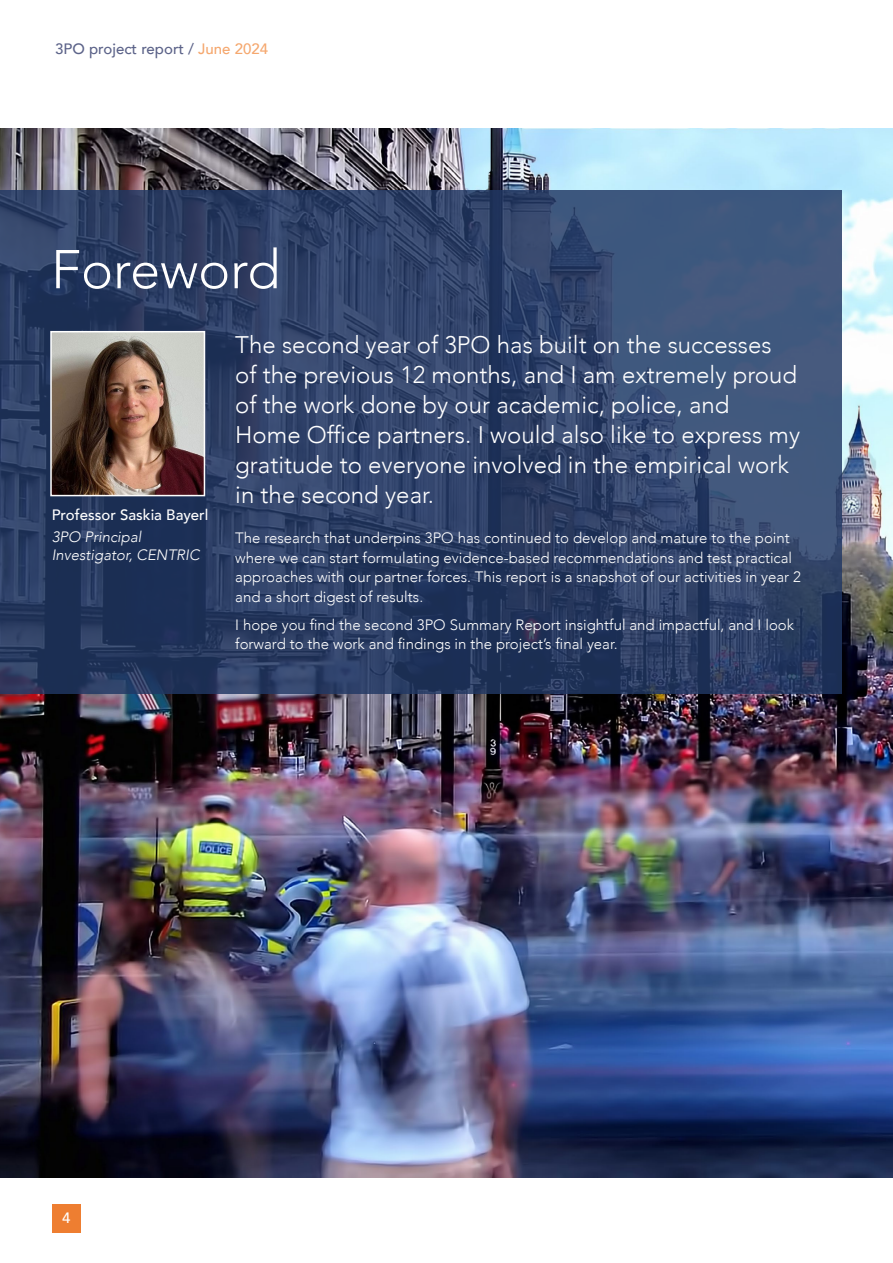
<style>
.page{position:relative;width:893px;height:1263px;background:#fff}
.page>*{position:absolute;margin:0;border:0;box-sizing:border-box;transform-origin:0 0}
.t1{font:300 54px "Avenir";color:#fff}
.t2{font:300 24px/30px "Avenir";color:#fff}
.t3{font:300 15px/19.5px "Avenir";color:#fff}
.t4{font:italic 300 15px/18px "Avenir";color:#fff}
.t5{font:500 15px "Avenir";color:#5c6389}
.t6{font:500 15px "Avenir";color:#fff}
.s1{color:#f5a86f}
</style>
<div class="page">
<img style="left:0;top:128px;width:893px;height:1050px">
<svg style="left:0;top:190px;width:842px;height:503px;background:#2f4268"></svg>
<img style="left:53px;top:334px;width:149px;height:159px">
<div style="left:50px;top:331px;width:155px;height:165px;border:2px solid #fff"></div>
<div style="left:52px;top:1204px;width:29px;height:29px;background:#ee7e31"></div>
<p class="t5" style="left:55px;top:36px;width:214px">3PO project report / <span class="s1">June 2024</span></p>
<h1 class="t1" style="left:51px;top:238px;width:231px">Foreword</h1>
<p class="t6" style="left:52px;top:502px;width:158px">Professor Saskia Bayerl</p>
<p class="t4" style="left:52px;top:528px;width:149px">3PO Principal<br>Investigator, CENTRIC</p>
<p class="t2" style="left:235px;top:329px;width:566px">The second year of 3PO has built on the successes<br>of the previous 12 months, and I am extremely proud of the work done by our academic, police, and Home Office partners. I would also like to express my gratitude to everyone involved in the empirical work in the second year.</p>
<p class="t3" style="left:235px;top:528px;width:567px">The research that underpins 3PO has continued to develop and mature to the point where we can start formulating evidence-based recommendations and test practical approaches with our partner forces. This report is a snapshot of our activities in year 2 and a short digest of results.</p>
<p class="t3" style="left:235px;top:615px;width:560px">I hope you find the second 3PO Summary Report insightful and impactful, and I look forward to the work and findings in the project’s final year.</p>
<p class="t6" style="left:62px;top:1205px;width:10px">4</p>
</div>
